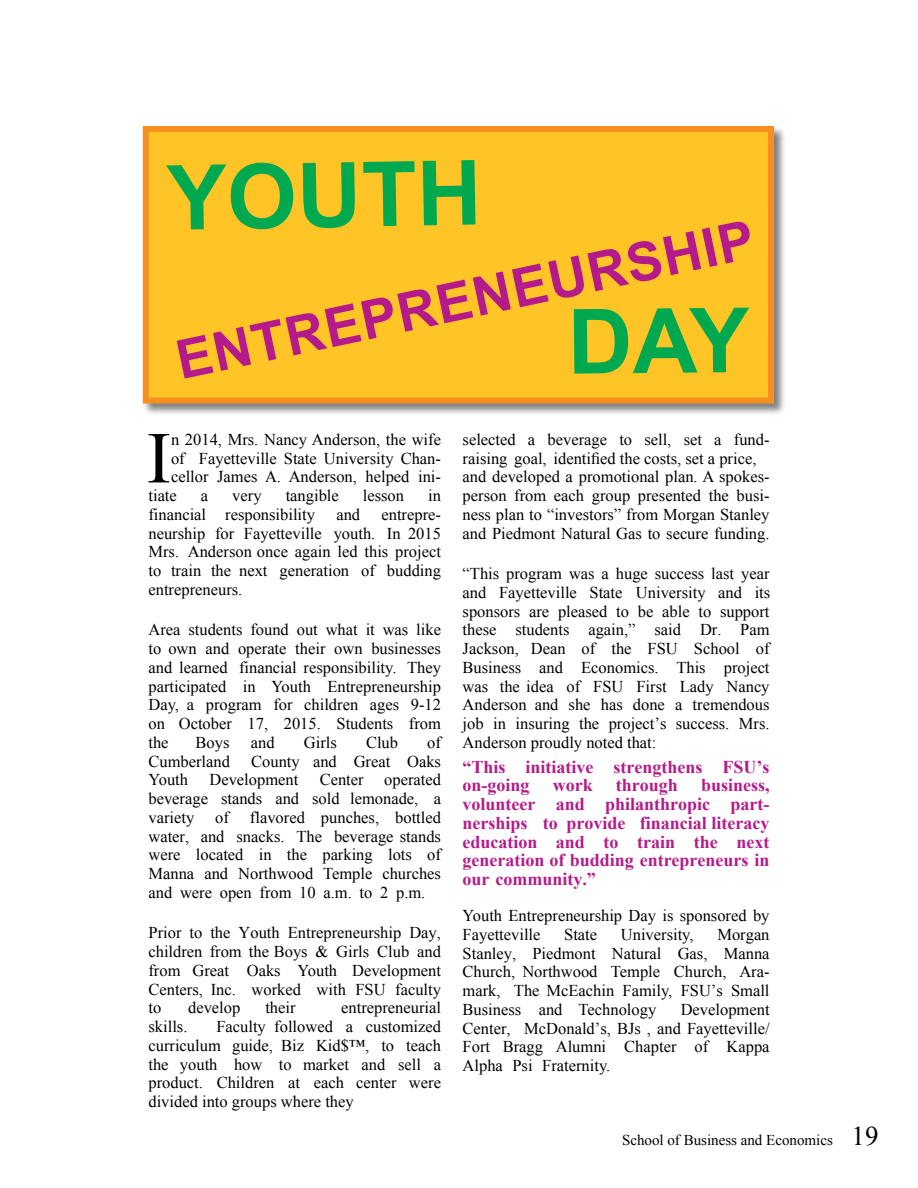
<style>
.page{position:relative;width:918px;height:1188px;background:#fff}
.page>*{position:absolute;margin:0;border:0;box-sizing:border-box;transform-origin:0 0}
.t1{font:700 90px "Arial";color:#00a94f}
.t2{font:73.2px "Times New Roman";color:#000}
.t3{font:700 54px "Arial";color:#b51a8a}
.t4{font:700 18px/18.8px "Times New Roman";color:#b51a8a}
.t5{font:16.5px/18.8px "Times New Roman";color:#000;text-align:justify}
.t6{font:15px "Times New Roman";color:#000}
.s1{font-size:27px}
</style>
<div class="page">
<div style="left:142px;top:125px;width:645px;height:291px;background:#000;opacity:.5"></div>
<div style="left:143px;top:126px;width:631px;height:278px;background:#ffc425;border:6px solid #f78f1e"></div>
<h1 class="t1" style="left:166px;top:138px;width:317px;rotate:-1deg">YOUTH</h1>
<h3 class="t3" style="left:169px;top:326px;width:591px;rotate:-12deg">ENTREPRENEURSHIP</h3>
<h2 class="t2" style="left:147px;top:409px;width:26px">I</h2>
<p class="t5" style="left:171px;top:430px;width:271px">n 2014, Mrs. Nancy Anderson, the wife</p>
<p class="t5" style="left:171px;top:449px;width:271px">of Fayetteville State University Chan-</p>
<p class="t5" style="left:171px;top:467px;width:271px">cellor James A. Anderson, helped ini-</p>
<p class="t5" style="left:148px;top:486px;width:30px">tiate</p>
<p class="t5" style="left:201px;top:486px;width:9px">a</p>
<p class="t5" style="left:232px;top:486px;width:31px">very</p>
<p class="t5" style="left:286px;top:486px;width:55px">tangible</p>
<p class="t5" style="left:363px;top:486px;width:43px">lesson</p>
<p class="t5" style="left:428px;top:486px;width:14px">in</p>
<p class="t5" style="left:148px;top:505px;width:168px">financial responsibility</p>
<p class="t5" style="left:336px;top:505px;width:25px">and</p>
<p class="t5" style="left:148px;top:505px;width:294px;text-indent:233px">entrepre&shy;neurship for Fayetteville youth. In 2015<br>Mrs. Anderson once again led this project to train the next generation of budding entrepreneurs.</p>
<p class="t5" style="left:148px;top:620px;width:294px">Area students found out what it was like to own and operate their own businesses and learned financial responsibility. They participated in Youth Entrepreneurship Day, a program for children ages 9-12 on October 17, 2015. Students from the</p>
<p class="t5" style="left:196px;top:733px;width:35px">Boys</p>
<p class="t5" style="left:251px;top:733px;width:25px">and</p>
<p class="t5" style="left:304px;top:733px;width:34px">Girls</p>
<p class="t5" style="left:366px;top:733px;width:34px">Club</p>
<p class="t5" style="left:427px;top:733px;width:15px">of</p>
<p class="t5" style="left:148px;top:751px;width:83px">Cumberland</p>
<p class="t5" style="left:251px;top:751px;width:191px">County and Great Oaks</p>
<p class="t5" style="left:148px;top:770px;width:41px">Youth</p>
<p class="t5" style="left:209px;top:770px;width:90px">Development</p>
<p class="t5" style="left:148px;top:770px;width:294px;text-indent:171px">Center operated beverage stands and sold lemonade, a variety</p>
<p class="t5" style="left:148px;top:808px;width:294px;text-indent:101px">flavored punches, bottled water, and snacks. The beverage stands were located in the parking lots of Manna and Northwood Temple churches and were open from 10 a.m. to 2 p.m.</p>
<p class="t5" style="left:148px;top:923px;width:294px">Prior to the Youth Entrepreneurship Day, children from the Boys &amp; Girls Club and from Great Oaks Youth Development Centers, Inc. worked with FSU faculty to</p>
<p class="t5" style="left:215px;top:808px;width:15px">of</p>
<p class="t5" style="left:188px;top:998px;width:54px">develop</p>
<p class="t5" style="left:265px;top:998px;width:32px">their</p>
<p class="t5" style="left:341px;top:998px;width:101px">entrepreneurial</p>
<p class="t5" style="left:148px;top:1017px;width:294px;text-indent:68px">Faculty followed a customized curriculum guide, Biz Kid$™, to teach the youth how to market and sell a product. Children at each center were divided into groups where they</p>
<p class="t5" style="left:148px;top:1017px;width:40px">skills.</p>
<p class="t5" style="left:463px;top:430px;width:309px;text-align:left">selected a beverage to sell, set a fund&shy;raising goal, identified the costs, set a price, and developed a promotional plan. A spokes&shy;person from each group presented the busi&shy;ness plan to “investors” from Morgan Stanley and Piedmont Natural Gas to secure funding.</p>
<p class="t5" style="left:463px;top:564px;width:309px">“This program was a huge success last year and Fayetteville State University and its sponsors are pleased to be able to support these students again,” said Dr. Pam Jackson, Dean of the FSU School of Business and Economics. This project was the idea of FSU First Lady Nancy Anderson and she has done a tremendous job in insuring the project’s success. Mrs.<br>Anderson proudly noted that:</p>
<p class="t4" style="left:463px;top:757px;width:308px">“This initiative strengthens FSU’s on-going</p>
<p class="t4" style="left:463px;top:776px;width:308px;text-align:justify;text-indent:238px">business, volunteer and philanthropic part&shy;nerships to provide financial literacy education and to train the next generation of budding entrepreneurs in our community.”</p>
<p class="t5" style="left:463px;top:906px;width:308px">Youth Entrepreneurship Day is sponsored by<br>Fayetteville</p>
<p class="t4" style="left:553px;top:776px;width:41px">work</p>
<p class="t4" style="left:616px;top:776px;width:64px">through</p>
<p class="t5" style="left:564px;top:925px;width:34px">State</p>
<p class="t5" style="left:621px;top:925px;width:74px">University,</p>
<p class="t5" style="left:463px;top:925px;width:308px;text-indent:255px">Morgan Stanley, Piedmont Natural Gas, Manna Church, Northwood Temple Church, Ara&shy;mark, The McEachin Family, FSU’s Small Business and Technology</p>
<p class="t5" style="left:463px;top:1000px;width:309px;text-indent:218px">Development Center, McDonald’s, BJs , and Fayetteville/ Fort Bragg Alumni Chapter of Kappa Alpha Psi Fraternity.</p>
<p class="t6" style="left:622px;top:1130px;width:258px">School of Business and Economics <span class="s1">19</span></p>
</div>
